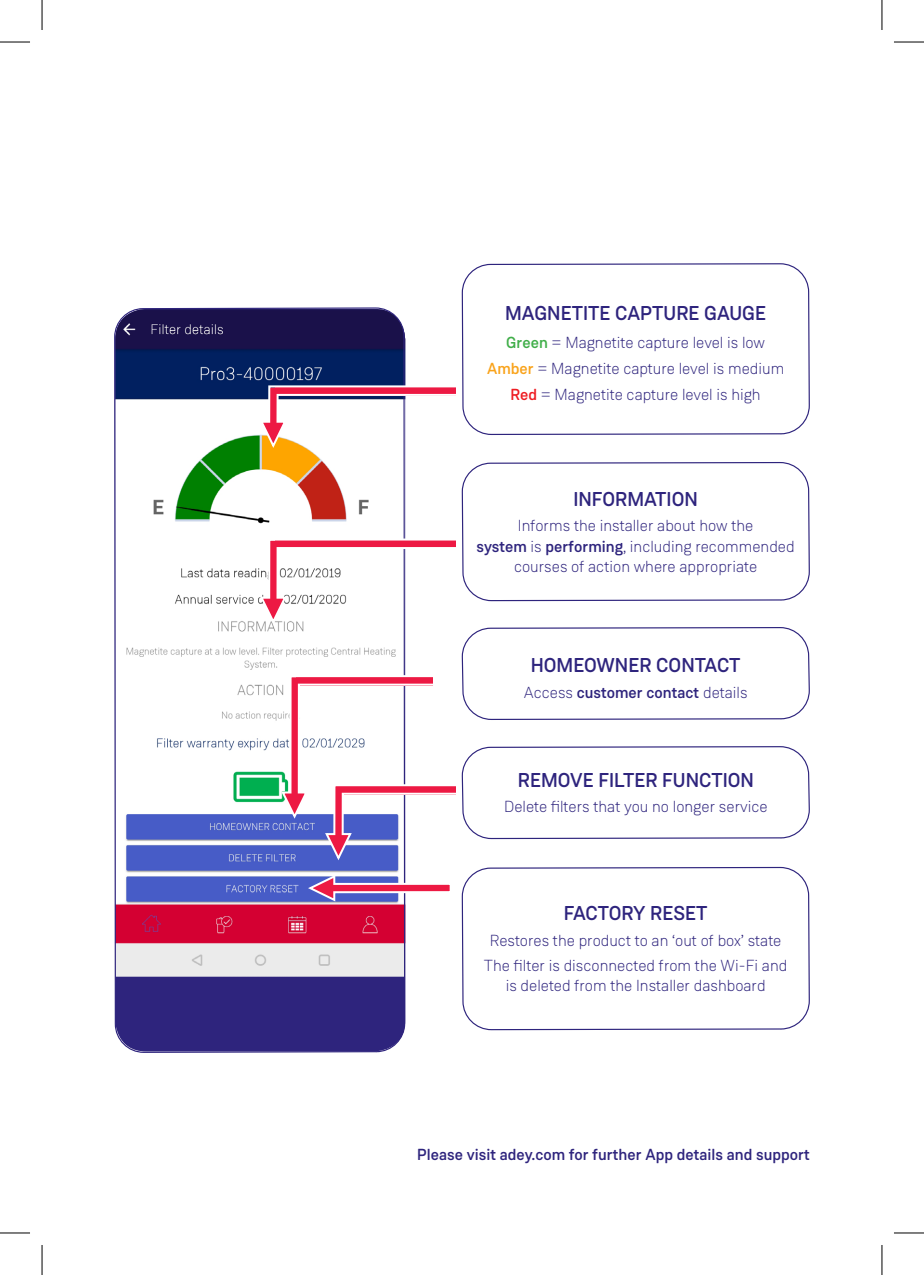
<style>
.page{position:relative;width:924px;height:1275px;background:#fff}
.page>*{position:absolute;margin:0;border:0;box-sizing:border-box;transform-origin:0 0}
.Spec_Text{font:500 20px "Weissenhof Grotesk";color:#2e247d}
.Spec_Text-2{font:300 16px/20px "Weissenhof Grotesk";color:#2e247d;text-align:center}
.Spec_Text-3{font:500 16px "Weissenhof Grotesk";color:#2e247d}
.s1{font-weight:500;color:#40ae49}
.s2{font-weight:500;color:#f9a31b}
.s3{font-weight:500;color:#ee1d23}
.s4{font-weight:500}
.s5{font-weight:300}
</style>
<div class="page">
<svg style="left:114px;top:307px;width:291px;height:746px"></svg>
<svg style="left:461px;top:867px;width:348px;height:163px"></svg>
<svg style="left:461px;top:263px;width:348px;height:172px"></svg>
<svg style="left:461px;top:462px;width:348px;height:75px"></svg>
<svg style="left:305px;top:873px;width:145px;height:30px"></svg>
<svg style="left:258px;top:384px;width:198px;height:66px"></svg>
<svg style="left:258px;top:537px;width:551px;height:325px"></svg>
<hr style="left:0;top:42px;width:30px;height:1px;background:#000">
<hr style="left:893px;top:42px;width:30px;height:1px;background:#000">
<hr style="left:0;top:1232px;width:30px;height:1px;background:#000">
<hr style="left:893px;top:1232px;width:30px;height:1px;background:#000">
<hr style="left:42px;top:0;width:1px;height:30px;background:#000">
<hr style="left:42px;top:1245px;width:1px;height:30px;background:#000">
<hr style="left:881px;top:0;width:1px;height:30px;background:#000">
<hr style="left:881px;top:1245px;width:1px;height:30px;background:#000">
<p class="Spec_Text" style="left:505px;top:300px;width:262px">MAGNETITE CAPTURE GAUGE</p>
<p class="Spec_Text-2" style="left:506px;top:333px;width:260px"><span class="s1">Green</span> = Magnetite capture level is low</p>
<p class="Spec_Text-2" style="left:487px;top:358px;width:298px"><span class="s2">Amber</span> = Magnetite capture level is medium</p>
<p class="Spec_Text-2" style="left:510px;top:384px;width:251px"><span class="s3">Red</span> = Magnetite capture level is high</p>
<p class="Spec_Text" style="left:573px;top:486px;width:126px">INFORMATION</p>
<p class="Spec_Text-2" style="left:476px;top:516px;width:319px">Informs the installer about how the<br><span class="s4">system</span> is <span class="s4">performing</span>, including recommended courses of action where appropriate</p>
<p class="Spec_Text" style="left:530px;top:653px;width:211px">HOMEOWNER CONTACT</p>
<p class="Spec_Text-3" style="left:523px;top:682px;width:225px"><span class="s5">Access</span> customer contact <span class="s5">details</span></p>
<p class="Spec_Text" style="left:517px;top:767px;width:237px">REMOVE FILTER FUNCTION</p>
<p class="Spec_Text-2" style="left:504px;top:796px;width:265px">Delete filters that you no longer service</p>
<p class="Spec_Text" style="left:563px;top:900px;width:145px">FACTORY RESET</p>
<p class="Spec_Text-2" style="left:489px;top:930px;width:293px">Restores the product to an ‘out of box’ state</p>
<p class="Spec_Text-2" style="left:483px;top:955px;width:305px">The filter is disconnected from the Wi-Fi and is deleted from the Installer dashboard</p>
<p class="Spec_Text-3" style="left:417px;top:1144px;width:394px">Please visit adey.com for further App details and support</p>
</div>
